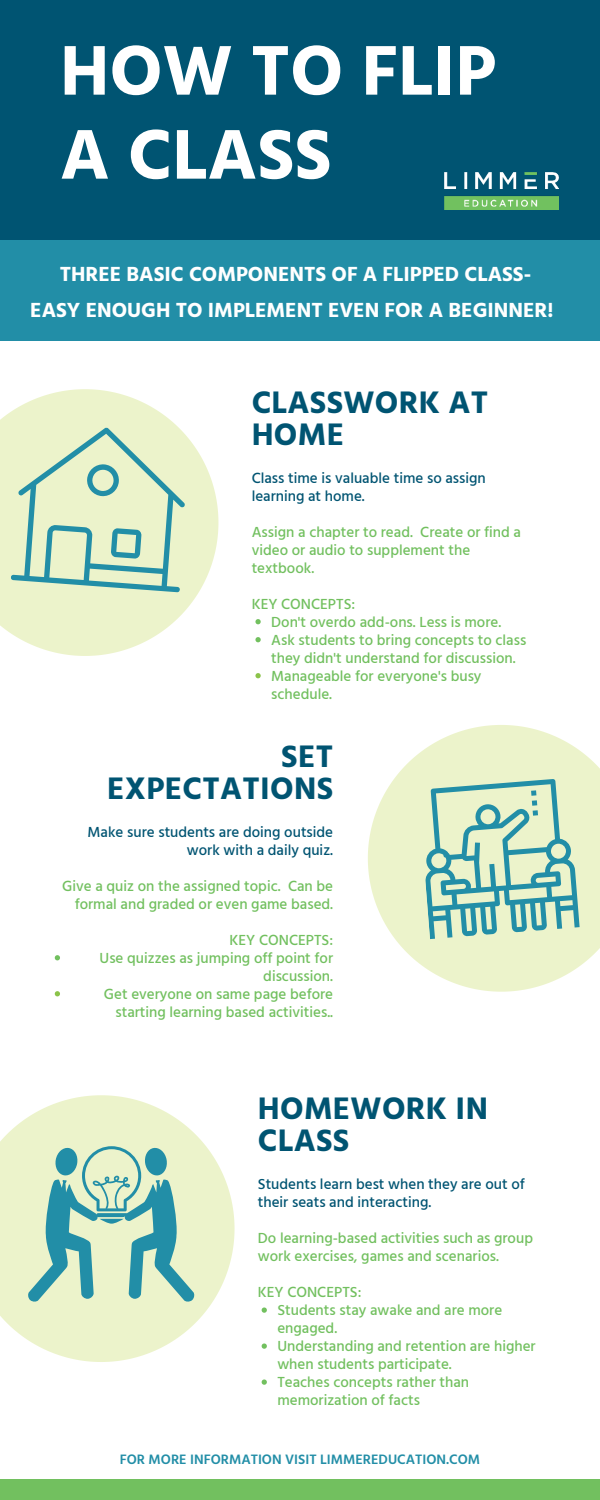
<style>
.page{position:relative;width:600px;height:1500px;background:#fff}
.page>*{position:absolute;margin:0;border:0;box-sizing:border-box;transform-origin:0 0}
.t1{font:700 72px/84px "Hind Guntur";color:#fff}
.t2{font:700 32px/31.5px "Hind Guntur";letter-spacing:.01em;color:#005472}
.t3{font:700 21px/36px "Hind Guntur";color:#fff;text-align:center}
.t4{font:500 15px/18px "Hind Guntur";color:#72c05f}
.t5{font:500 15px/18px "Hind Guntur";color:#005472}
.t6{font:600 14px "Hind Guntur";color:#228ea7}
</style>
<div class="page">
<div style="left:0;top:0;width:600px;height:241px;background:#005472"></div>
<svg style="left:0;top:389px;width:218px;height:267px;fill:#ecf3cb"></svg>
<svg style="left:368px;top:725px;width:232px;height:267px;fill:#ecf3cb"></svg>
<svg style="left:0;top:1095px;width:235px;height:267px;fill:#ecf3cb"></svg>
<div style="left:0;top:1479px;width:600px;height:21px;background:#72c05f"></div>
<svg style="left:425px;top:779px;width:155px;height:160px;background:#acd2bf"></svg>
<svg style="left:11px;top:427px;width:174px;height:165px;background:#c9e1c4"></svg>
<svg style="left:28px;top:1146px;width:167px;height:156px;background:#a7d0be"></svg>
<svg style="left:255px;top:619px;width:6px;height:5px"></svg>
<svg style="left:255px;top:637px;width:6px;height:5px"></svg>
<svg style="left:255px;top:673px;width:6px;height:5px"></svg>
<svg style="left:262px;top:1307px;width:5px;height:6px"></svg>
<svg style="left:262px;top:1343px;width:5px;height:6px"></svg>
<svg style="left:262px;top:1379px;width:5px;height:6px"></svg>
<img style="left:444px;top:172px;width:114px;height:38px">
<div style="left:0;top:241px;width:600px;height:100px;background:#228ea7"></div>
<svg style="left:55px;top:955px;width:5px;height:5px"></svg>
<svg style="left:55px;top:991px;width:5px;height:5px"></svg>
<h1 class="t1" style="left:60px;top:28px;width:437px">HOW TO FLIP<br>A CLASS</h1>
<h3 class="t3" style="left:30px;top:255px;width:525px">THREE BASIC COMPONENTS OF A FLIPPED CLASS-<br>EASY ENOUGH TO IMPLEMENT EVEN FOR A BEGINNER!</h3>
<h2 class="t2" style="left:252px;top:387px;width:238px">CLASSWORK AT<br>HOME</h2>
<p class="t5" style="left:252px;top:468px;width:236px">Class time is valuable time so assign learning at home.</p>
<p class="t4" style="left:252px;top:522px;width:271px">Assign a chapter to read. Create or find a video or audio to supplement the textbook.</p>
<p class="t4" style="left:252px;top:594px;width:105px">KEY CONCEPTS:</p>
<p class="t4" style="left:271px;top:612px;width:257px">Don't overdo add-ons. Less is more.<br>Ask students to bring concepts to class they didn't understand for discussion.<br>Manageable for everyone's busy schedule.</p>
<h2 class="t2" style="left:107px;top:740px;width:228px;text-align:right">SET<br>EXPECTATIONS</h2>
<p class="t5" style="left:88px;top:822px;width:247px;text-align:right">Make sure students are doing outside work with a daily quiz.</p>
<p class="t4" style="left:62px;top:876px;width:272px;text-align:right">Give a quiz on the assigned topic. Can be formal and graded or even game based.</p>
<p class="t4" style="left:230px;top:930px;width:105px">KEY CONCEPTS:</p>
<p class="t4" style="left:100px;top:948px;width:235px;text-align:right">Use quizzes as jumping off point for discussion.<br>Get everyone on same page before starting learning based activities..</p>
<h2 class="t2" style="left:258px;top:1093px;width:232px">HOMEWORK IN<br>CLASS</h2>
<p class="t5" style="left:258px;top:1175px;width:269px">Students learn best when they are out of their seats and interacting.</p>
<p class="t4" style="left:258px;top:1229px;width:277px">Do learning-based activities such as group work exercises, games and scenarios.</p>
<p class="t4" style="left:258px;top:1283px;width:105px">KEY CONCEPTS:</p>
<p class="t4" style="left:277px;top:1301px;width:260px">Students stay awake and are more engaged.<br>Understanding and retention are higher when students participate.<br>Teaches concepts rather than memorization of facts</p>
<p class="t6" style="left:120px;top:1451px;width:362px">FOR MORE INFORMATION VISIT LIMMEREDUCATION.COM</p>
</div>
